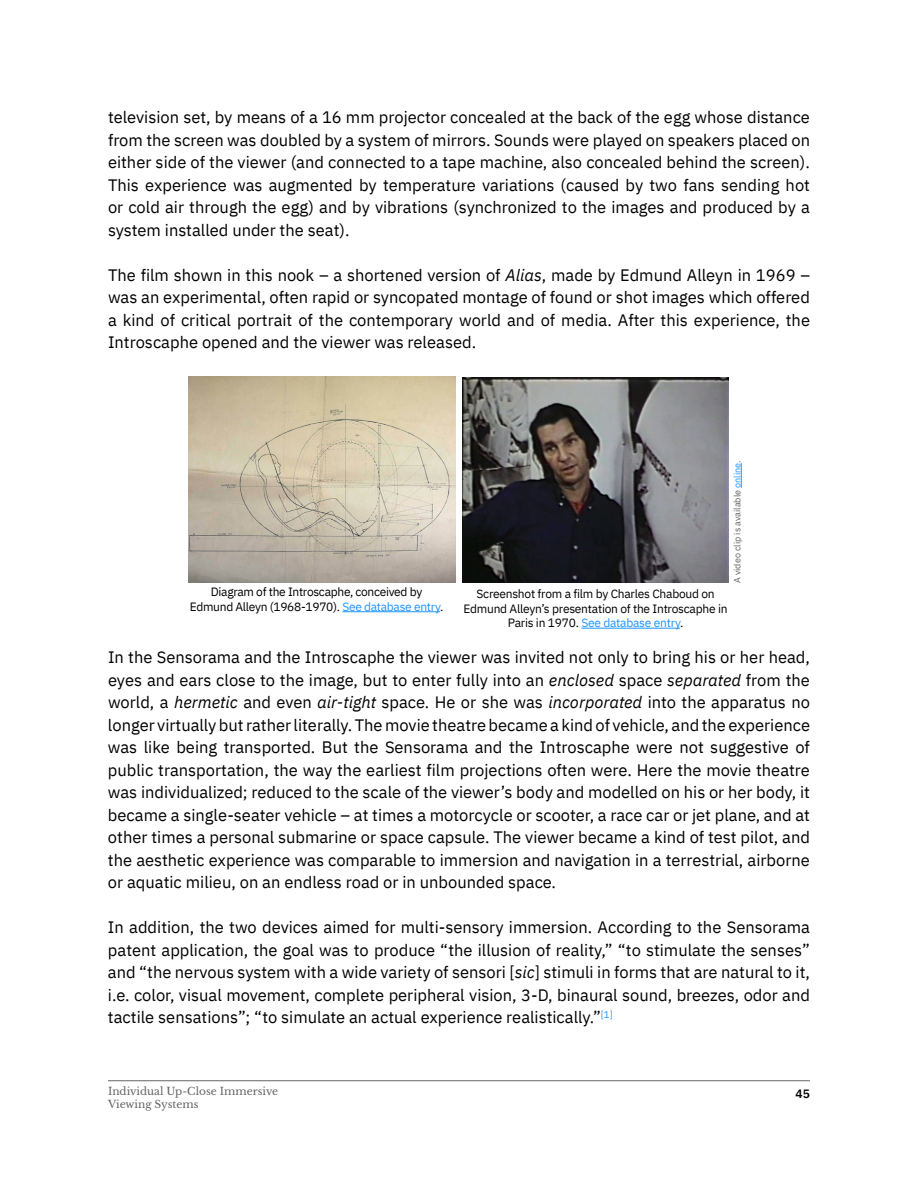
<style>
.page{position:relative;width:918px;height:1188px;background:#fff}
.page>*{position:absolute;margin:0;border:0;box-sizing:border-box;transform-origin:0 0}
.t1{font:16.5px/22.5px "IBM Plex Sans";color:#000;text-align:justify}
.t2{font:12px/14.4px "IBM Plex Sans";letter-spacing:-.02em;color:#000;text-align:center}
.t3{font:600 12px "IBM Plex Sans";color:#000}
.t4{font:10.5px/12.6px "Libre Baskerville";color:#646464}
.t5{font:9.6px "IBM Plex Sans";color:#1f95ff}
.t6{font:9px "IBM Plex Sans";color:#646464}
.s1{font-style:italic}
.s2{color:#1f95ff}
.s3{font-size:16.5px;color:#000}
</style>
<div class="page">
<hr style="left:108px;top:1080px;width:702px;height:1px;background:#646464">
<img style="left:189px;top:377px;width:267px;height:206px">
<hr style="left:342px;top:611px;width:98px;height:1px;background:#1f95ff">
<img style="left:462px;top:377px;width:267px;height:206px">
<hr style="left:581px;top:628px;width:99px;height:1px;background:#1f95ff">
<svg style="left:741px;top:463px;width:1px;height:25px"></svg>
<p class="t1" style="left:108px;top:105px;width:704px">television set, by means of a 16 mm projector concealed at the back of the egg whose distance from the screen was doubled by a system of mirrors. Sounds were played on speakers placed on either side of the viewer (and connected to a tape machine, also concealed behind the screen .( This experience was augmented by temperature variations (caused by two fans sending hot or cold air through the egg) and by vibrations (synchronized to the images and produced by a system installed under the seat .(</p>
<p class="t1" style="left:108px;top:262px;width:704px">The film shown in this nook – a shortened version of <span class="s1">Alias</span>, made by Edmund Alleyn in 1969 – was an experimental, often rapid or syncopated montage of found or shot images which offered a kind of critical portrait of the contemporary world and of media. After this experience, the Introscaphe opened and the viewer was released.</p>
<p class="t6" style="left:730px;top:583px;width:124px;rotate:-90deg">A video clip is available <span class="s2">online</span>.</p>
<p class="t2" style="left:190px;top:584px;width:255px">Diagram of the Introscaphe, conceived by<br>Edmund Alleyn (1968-1970 .) <span class="s2">See database entry</span>.</p>
<p class="t2" style="left:464px;top:586px;width:266px">Screenshot from a film by Charles Chaboud on<br>Edmund Alleyn s’ presentation of the Introscaphe in<br>Paris in 1970. <span class="s2">See database entry</span>.</p>
<p class="t1" style="left:108px;top:645px;width:704px">In the Sensorama and the Introscaphe the viewer was invited not only to bring his or her head, eyes and ears close to the image, but to enter fully into an <span class="s1">enclosed</span> space <span class="s1">separated</span> from the world a, <span class="s1">hermetic</span> and even <span class="s1">air-tight</span> space. He or she was <span class="s1">incorporated</span> into the apparatus no longervirtuallybutratherliterally.Themovietheatrebecameakindofvehicle,andtheexperience was like being transported. But the Sensorama and the Introscaphe were not suggestive of public transportation, the way the earliest film projections often were. Here the movie theatre was individualized; reduced to the scale of the viewer s’ body and modelled on his or her body it, became a single-seater vehicle – at times a motorcycle or scooter a, race car or jet plane, and at other times a personal submarine or space capsule. The viewer became a kind of test pilot, and the aesthetic experience was comparable to immersion and navigation in a terrestrial, airborne or aquatic milieu, on an endless road or in unbounded space.</p>
<p class="t1" style="left:108px;top:915px;width:704px">In addition, the two devices aimed for multi-sensory immersion. According to the Sensorama patent application, the goal was to produce “the illusion of reality,” “to stimulate the senses“ and “the nervous system with a wide variety of sensori [<span class="s1">sic</span>] stimuli in forms that are natural to it,<br>.e. i color, visual movement, complete peripheral vision, 3-D, binaural sound, breezes, odor and</p>
<p class="t5" style="left:590px;top:1007px;width:25px">[1]<span class="s3">“ .</span></p>
<p class="t1" style="left:108px;top:1005px;width:484px">tactile sensations”; “to simulate an actual experience realistically</p>
<p class="t4" style="left:108px;top:1085px;width:172px">Individual Up-Close Immersive<br>Viewing Systems</p>
<p class="t3" style="left:796px;top:1085px;width:16px">45</p>
</div>
